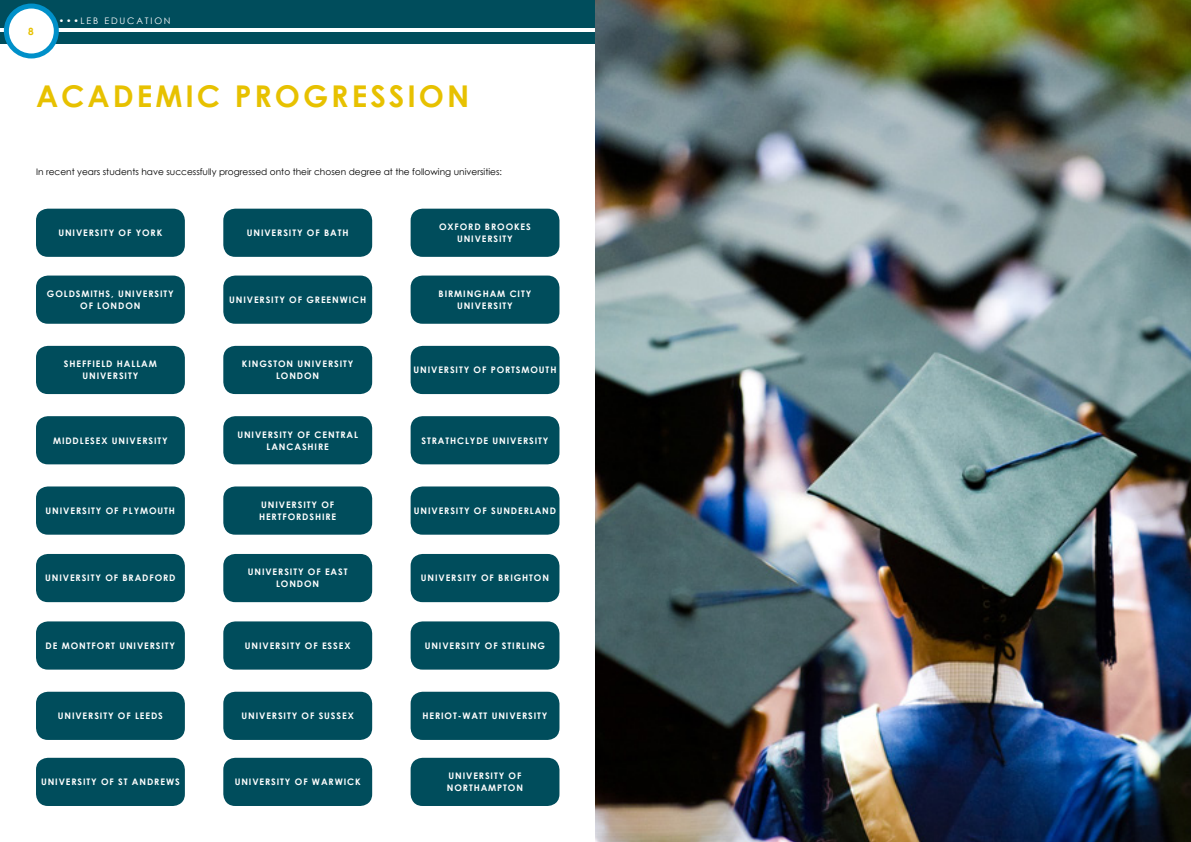
<style>
.page{position:relative;width:1191px;height:842px;background:#fff}
.page>*{position:absolute;margin:0;border:0;box-sizing:border-box;transform-origin:0 0}
.t1{font:700 30px "Century Gothic";letter-spacing:.1em;color:#e7c100}
.t2{font:700 10px "Century Gothic";color:#e7c100}
.t3{font:700 9px/12px "Century Gothic";letter-spacing:.1em;color:#fff;text-align:center}
.t4{font:9px "Century Gothic";color:#000}
.t5{font:9px "Century Gothic";letter-spacing:.2em;color:#fff}
</style>
<div class="page">
<div style="left:0;top:0;width:1191px;height:28px;background:#004d5c"></div>
<div style="left:0;top:32px;width:1191px;height:12px;background:#004d5c"></div>
<div style="left:6px;top:6px;width:50px;height:50px;background:#fff;border-radius:50%"></div>
<div style="left:4px;top:4px;width:55px;height:54px;border:5px solid #0090c9;border-radius:50%"></div>
<img style="left:595px;top:0;width:596px;height:842px">
<div style="left:36px;top:209px;width:149px;height:48px;background:#004d5c;border-radius:12px"></div>
<div style="left:223px;top:209px;width:149px;height:48px;background:#004d5c;border-radius:12px"></div>
<div style="left:410px;top:209px;width:149px;height:48px;background:#004d5c;border-radius:12px"></div>
<div style="left:36px;top:692px;width:149px;height:48px;background:#004d5c;border-radius:12px"></div>
<div style="left:223px;top:692px;width:149px;height:48px;background:#004d5c;border-radius:12px"></div>
<div style="left:410px;top:692px;width:149px;height:48px;background:#004d5c;border-radius:12px"></div>
<div style="left:36px;top:621px;width:149px;height:49px;background:#004d5c;border-radius:12px"></div>
<div style="left:223px;top:621px;width:149px;height:49px;background:#004d5c;border-radius:12px"></div>
<div style="left:36px;top:276px;width:149px;height:48px;background:#004d5c;border-radius:12px"></div>
<div style="left:36px;top:554px;width:149px;height:48px;background:#004d5c;border-radius:12px"></div>
<div style="left:223px;top:554px;width:149px;height:48px;background:#004d5c;border-radius:12px"></div>
<div style="left:410px;top:554px;width:149px;height:48px;background:#004d5c;border-radius:12px"></div>
<div style="left:36px;top:486px;width:149px;height:49px;background:#004d5c;border-radius:12px"></div>
<div style="left:223px;top:486px;width:149px;height:49px;background:#004d5c;border-radius:12px"></div>
<div style="left:223px;top:276px;width:149px;height:48px;background:#004d5c;border-radius:12px"></div>
<div style="left:36px;top:416px;width:149px;height:48px;background:#004d5c;border-radius:12px"></div>
<div style="left:223px;top:416px;width:149px;height:48px;background:#004d5c;border-radius:12px"></div>
<div style="left:410px;top:416px;width:149px;height:48px;background:#004d5c;border-radius:12px"></div>
<div style="left:36px;top:346px;width:149px;height:48px;background:#004d5c;border-radius:12px"></div>
<div style="left:223px;top:346px;width:149px;height:48px;background:#004d5c;border-radius:12px"></div>
<div style="left:410px;top:346px;width:149px;height:48px;background:#004d5c;border-radius:12px"></div>
<div style="left:410px;top:621px;width:149px;height:49px;background:#004d5c;border-radius:12px"></div>
<div style="left:410px;top:486px;width:149px;height:49px;background:#004d5c;border-radius:12px"></div>
<div style="left:410px;top:276px;width:149px;height:48px;background:#004d5c;border-radius:12px"></div>
<div style="left:410px;top:758px;width:149px;height:48px;background:#004d5c;border-radius:12px"></div>
<div style="left:223px;top:758px;width:149px;height:48px;background:#004d5c;border-radius:12px"></div>
<div style="left:36px;top:758px;width:149px;height:48px;background:#004d5c;border-radius:12px"></div>
<p class="t2" style="left:28px;top:24px;width:7px">8</p>
<p class="t5" style="left:59px;top:15px;width:113px">•••LEB EDUCATION</p>
<h1 class="t1" style="left:36px;top:73px;width:435px">ACADEMIC PROGRESSION</h1>
<p class="t4" style="left:36px;top:166px;width:467px">In recent years students have successfully progressed onto their chosen degree at the following universities:</p>
<p class="t3" style="left:58px;top:226px;width:105px">UNIVERSITY OF YORK</p>
<p class="t3" style="left:247px;top:226px;width:103px">UNIVERSITY OF BATH</p>
<p class="t3" style="left:439px;top:220px;width:93px">OXFORD BROOKES<br>UNIVERSITY</p>
<p class="t3" style="left:47px;top:287px;width:128px">GOLDSMITHS, UNIVERSITY<br>OF LONDON</p>
<p class="t3" style="left:229px;top:293px;width:138px">UNIVERSITY OF GREENWICH</p>
<p class="t3" style="left:438px;top:287px;width:94px">BIRMINGHAM CITY<br>UNIVERSITY</p>
<p class="t3" style="left:64px;top:358px;width:95px">SHEFFIELD HALLAM<br>UNIVERSITY</p>
<p class="t3" style="left:242px;top:358px;width:113px">KINGSTON UNIVERSITY<br>LONDON</p>
<p class="t3" style="left:413px;top:364px;width:144px">UNIVERSITY OF PORTSMOUTH</p>
<p class="t3" style="left:53px;top:434px;width:116px">MIDDLESEX UNIVERSITY</p>
<p class="t3" style="left:237px;top:428px;width:122px">UNIVERSITY OF CENTRAL<br>LANCASHIRE</p>
<p class="t3" style="left:421px;top:434px;width:128px">STRATHCLYDE UNIVERSITY</p>
<p class="t3" style="left:46px;top:504px;width:131px">UNIVERSITY OF PLYMOUTH</p>
<p class="t3" style="left:259px;top:498px;width:79px;text-align:left">UNIVERSITY OF<br>HERTFORDSHIRE</p>
<p class="t3" style="left:414px;top:504px;width:144px">UNIVERSITY OF SUNDERLAND</p>
<p class="t3" style="left:45px;top:572px;width:132px">UNIVERSITY OF BRADFORD</p>
<p class="t3" style="left:248px;top:566px;width:101px">UNIVERSITY OF EAST<br>LONDON</p>
<p class="t3" style="left:421px;top:572px;width:130px">UNIVERSITY OF BRIGHTON</p>
<p class="t3" style="left:46px;top:639px;width:131px">DE MONTFORT UNIVERSITY</p>
<p class="t3" style="left:245px;top:639px;width:107px">UNIVERSITY OF ESSEX</p>
<p class="t3" style="left:425px;top:639px;width:122px">UNIVERSITY OF STIRLING</p>
<p class="t3" style="left:58px;top:709px;width:107px">UNIVERSITY OF LEEDS</p>
<p class="t3" style="left:241px;top:709px;width:114px">UNIVERSITY OF SUSSEX</p>
<p class="t3" style="left:422px;top:709px;width:127px">HERIOT-WATT UNIVERSITY</p>
<p class="t3" style="left:41px;top:776px;width:140px">UNIVERSITY OF ST ANDREWS</p>
<p class="t3" style="left:235px;top:776px;width:127px">UNIVERSITY OF WARWICK</p>
<p class="t3" style="left:447px;top:770px;width:78px;text-align:left">UNIVERSITY OF<br>NORTHAMPTON</p>
</div>
